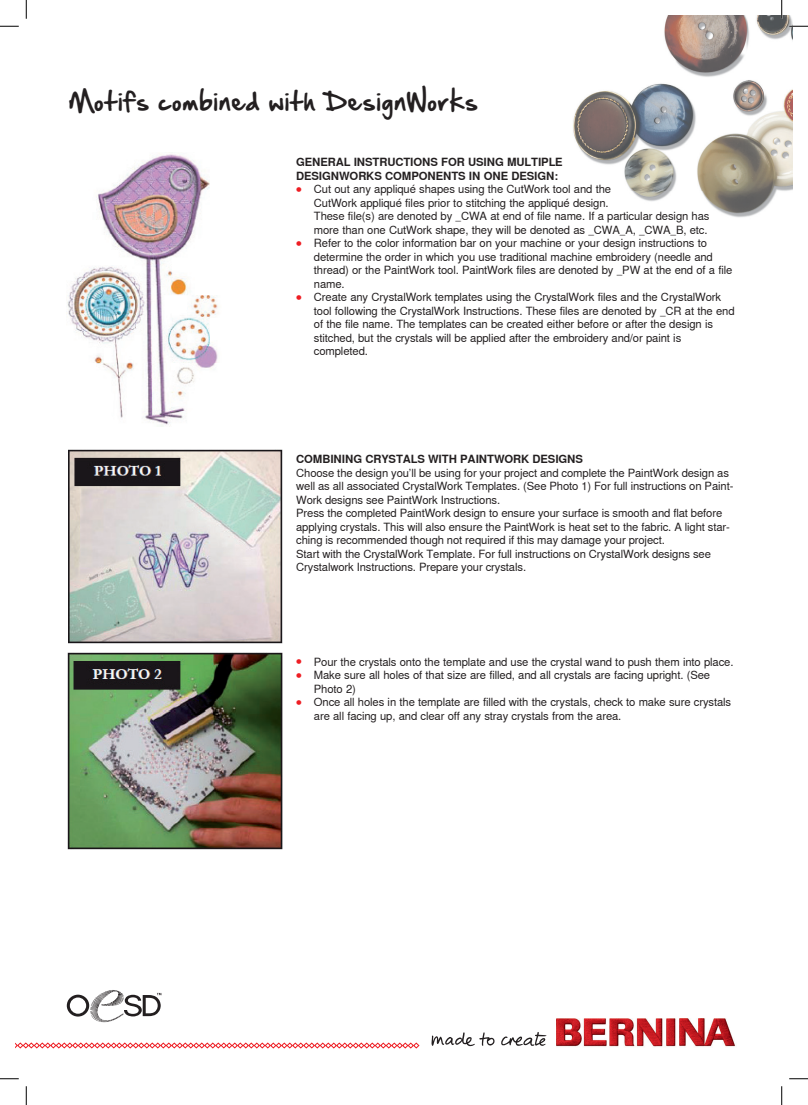
<style>
.page{position:relative;width:808px;height:1105px;background:#fff}
.page>*{position:absolute;margin:0;border:0;box-sizing:border-box;transform-origin:0 0}
.t1{font:22.5px "Hand Of Sean";letter-spacing:.04em;color:#231f20}
.t2{font:11.25px/13.5px "Nimbus Sans Global";letter-spacing:-.01em;color:#231f20}
.t3{font:700 11.25px "Nimbus Sans Global";letter-spacing:-.01em;color:#231f20}
.s1{font-weight:700;font-size:10px;color:#ee1d23}
</style>
<div class="page">
<svg style="left:16px;top:1042px;width:403px;height:6px"></svg>
<img style="left:573px;top:16px;width:219px;height:202px">
<img style="left:556px;top:1019px;width:180px;height:28px">
<svg style="left:431px;top:1032px;width:115px;height:15px"></svg>
<svg style="left:725px;top:1018px;width:11px;height:19px"></svg>
<svg style="left:67px;top:990px;width:94px;height:32px"></svg>
<img style="left:67px;top:154px;width:151px;height:272px">
<img style="left:67px;top:652px;width:216px;height:197px">
<img style="left:69px;top:450px;width:213px;height:194px">
<svg style="left:0;top:25px;width:19px;height:2px"></svg>
<svg style="left:788px;top:25px;width:19px;height:2px"></svg>
<svg style="left:0;top:1078px;width:19px;height:1px"></svg>
<svg style="left:789px;top:1078px;width:18px;height:1px"></svg>
<svg style="left:25px;top:0;width:2px;height:19px"></svg>
<svg style="left:25px;top:1086px;width:2px;height:19px"></svg>
<svg style="left:780px;top:0;width:2px;height:19px"></svg>
<svg style="left:781px;top:1086px;width:1px;height:19px"></svg>
<h1 class="t1" style="left:69px;top:80px;width:410px">Motifs combined with DesignWorks</h1>
<p class="t3" style="left:296px;top:156px;width:268px">GENERAL INSTRUCTIONS FOR USING MULTIPLE</p>
<p class="t3" style="left:296px;top:169px;width:263px">DESIGNWORKS COMPONENTS IN ONE DESIGN:</p>
<p class="t2" style="left:296px;top:182px;width:316px"><span class="s1">⦁</span> Cut out any appliqué shapes using the CutWork tool and the</p>
<p class="t2" style="left:314px;top:196px;width:296px">CutWork appliqué files prior to stitching the appliqué design.</p>
<p class="t2" style="left:314px;top:209px;width:397px">These file(s) are denoted by _CWA at end of file name. If a particular design has</p>
<p class="t2" style="left:314px;top:223px;width:395px">more than one CutWork shape, they will be denoted as _CWA_A, _CWA_B, etc.</p>
<p class="t2" style="left:296px;top:236px;width:412px"><span class="s1">⦁</span> Refer to the color information bar on your machine or your design instructions to</p>
<p class="t2" style="left:314px;top:250px;width:400px">determine the order in which you use traditional machine embroidery (needle and</p>
<p class="t2" style="left:314px;top:263px;width:420px">thread) or the PaintWork tool. PaintWork files are denoted by _PW at the end of a file</p>
<p class="t2" style="left:314px;top:277px;width:32px">name.</p>
<p class="t2" style="left:296px;top:290px;width:426px"><span class="s1">⦁</span> Create any CrystalWork templates using the CrystalWork files and the CrystalWork</p>
<p class="t2" style="left:314px;top:304px;width:422px">tool following the CrystalWork Instructions. These files are denoted by _CR at the end</p>
<p class="t2" style="left:314px;top:317px;width:400px">of the file name. The templates can be created either before or after the design is</p>
<p class="t2" style="left:314px;top:331px;width:369px">stitched, but the crystals will be applied after the embroidery and/or paint is</p>
<p class="t2" style="left:314px;top:344px;width:56px">completed.</p>
<p class="t3" style="left:296px;top:453px;width:288px">COMBINING CRYSTALS WITH PAINTWORK DESIGNS</p>
<p class="t2" style="left:296px;top:466px;width:438px">Choose the design you’ll be using for your project and complete the PaintWork design as well as all associated CrystalWork Templates. (See Photo 1) For full instructions on Paint-Work designs see PaintWork Instructions.<br>Press the completed PaintWork design to ensure your surface is smooth and flat before applying crystals. This will also ensure the PaintWork is heat set to the fabric. A light star&shy;ching is recommended though not required if this may damage your project.<br>Start with the CrystalWork Template. For full instructions on CrystalWork designs see Crystalwork Instructions. Prepare your crystals.</p>
<p class="t2" style="left:296px;top:655px;width:438px"><span class="s1">⦁</span> Pour the crystals onto the template and use the crystal wand to push them into place.</p>
<p class="t2" style="left:296px;top:668px;width:415px"><span class="s1">⦁</span> Make sure all holes of that size are filled, and all crystals are facing upright. (See</p>
<p class="t2" style="left:314px;top:682px;width:44px">Photo 2)</p>
<p class="t2" style="left:296px;top:695px;width:436px"><span class="s1">⦁</span> Once all holes in the template are filled with the crystals, check to make sure crystals</p>
<p class="t2" style="left:314px;top:709px;width:309px">are all facing up, and clear off any stray crystals from the area.</p>
</div>
